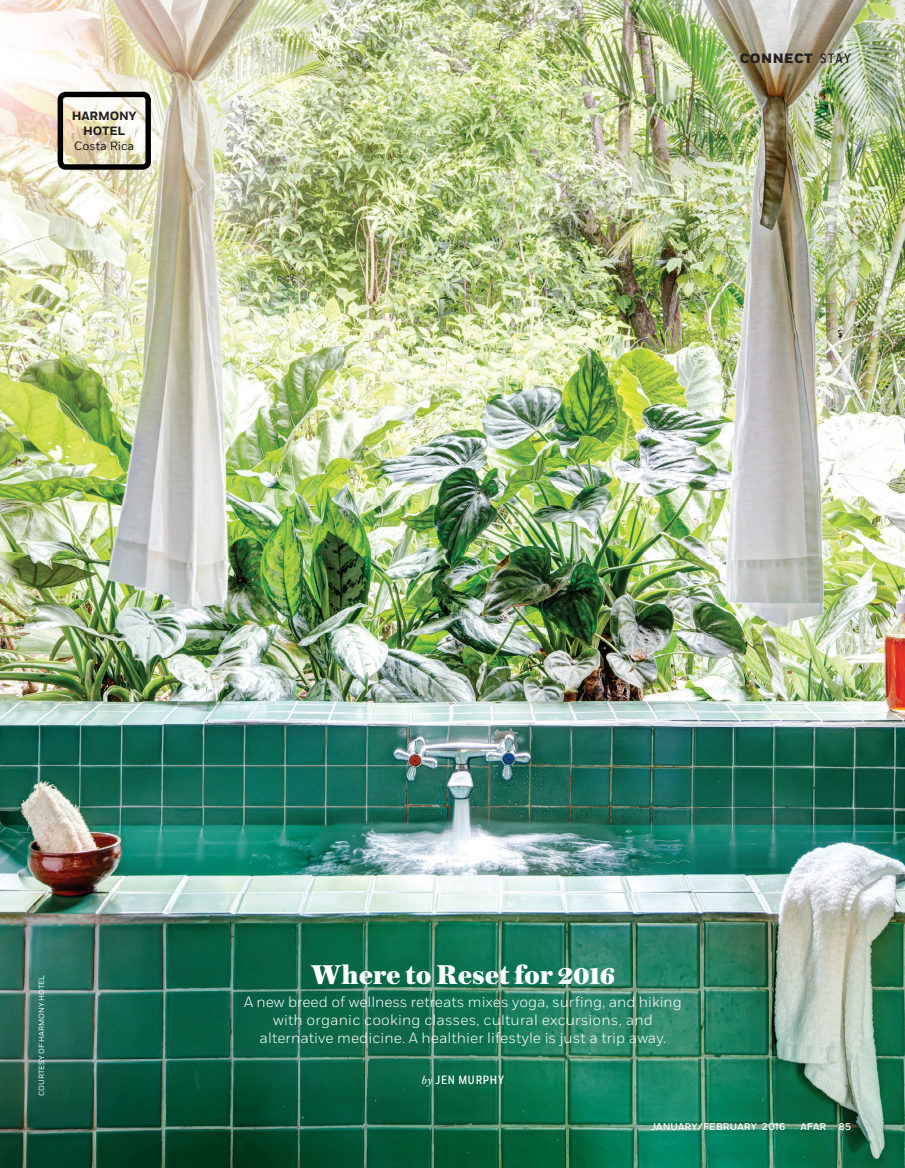
<style>
.page{position:relative;width:905px;height:1168px;background:#fff}
.page>*{position:absolute;margin:0;border:0;box-sizing:border-box;transform-origin:0 0}
.t1{font:900 28.5px "Austin Text";color:#fff}
.t2{font:300 15px/18px "Fort AFAR";letter-spacing:.005em;color:#fff;text-align:center}
.t3{font:800 13.5px "Fort AFAR";letter-spacing:.035em;color:#231f20}
.t4{font:700 12px/15px "Fort AFAR";letter-spacing:-.01em;color:#231f20;text-align:center}
.t5{font:500 12px "Fort Comp AFAR";letter-spacing:.065em;color:#fff}
.t6{font:12px "Fort AFAR";color:#231f20}
.t7{font:500 9.75px "Fort AFAR";letter-spacing:.015em;color:#fff}
.t8{font:7.5px "Fort AFAR";color:#fff}
.s1{font-family:"Fort Comp AFAR";font-weight:500}
.s2{font-family:"Austin Text";font-weight:400;font-style:italic}
</style>
<div class="page">
<img style="left:0;top:1px;width:904px;height:1167px">
<div style="left:58px;top:92px;width:93px;height:78px;border:5px solid #000;border-radius:5px"></div>
<p class="t4" style="left:72px;top:109px;width:66px">HARMONY<br>HOTEL</p>
<p class="t6" style="left:74px;top:139px;width:62px">Costa Rica</p>
<p class="t3" style="left:739px;top:50px;width:113px">CONNECT <span class="s1">STAY</span></p>
<p class="t8" style="left:37px;top:1096px;width:122px;rotate:-90deg">COURTESY OF HARMONY HOTEL</p>
<h1 class="t1" style="left:311px;top:954px;width:306px">Where to Reset for 2016</h1>
<p class="t2" style="left:244px;top:992px;width:439px">A new breed of wellness retreats mixes yoga, surfing, and hiking with organic cooking classes, cultural excursions, and alternative medicine. A healthier lifestyle is just a trip away.</p>
<p class="t5" style="left:422px;top:1072px;width:84px"><span class="s2">by</span> JEN MURPHY</p>
<p class="t7" style="left:651px;top:1120px;width:136px">JANUARY/FEBRUARY 2016</p>
<p class="t7" style="left:800px;top:1120px;width:27px">AFAR</p>
<p class="t7" style="left:838px;top:1120px;width:14px">85</p>
</div>
